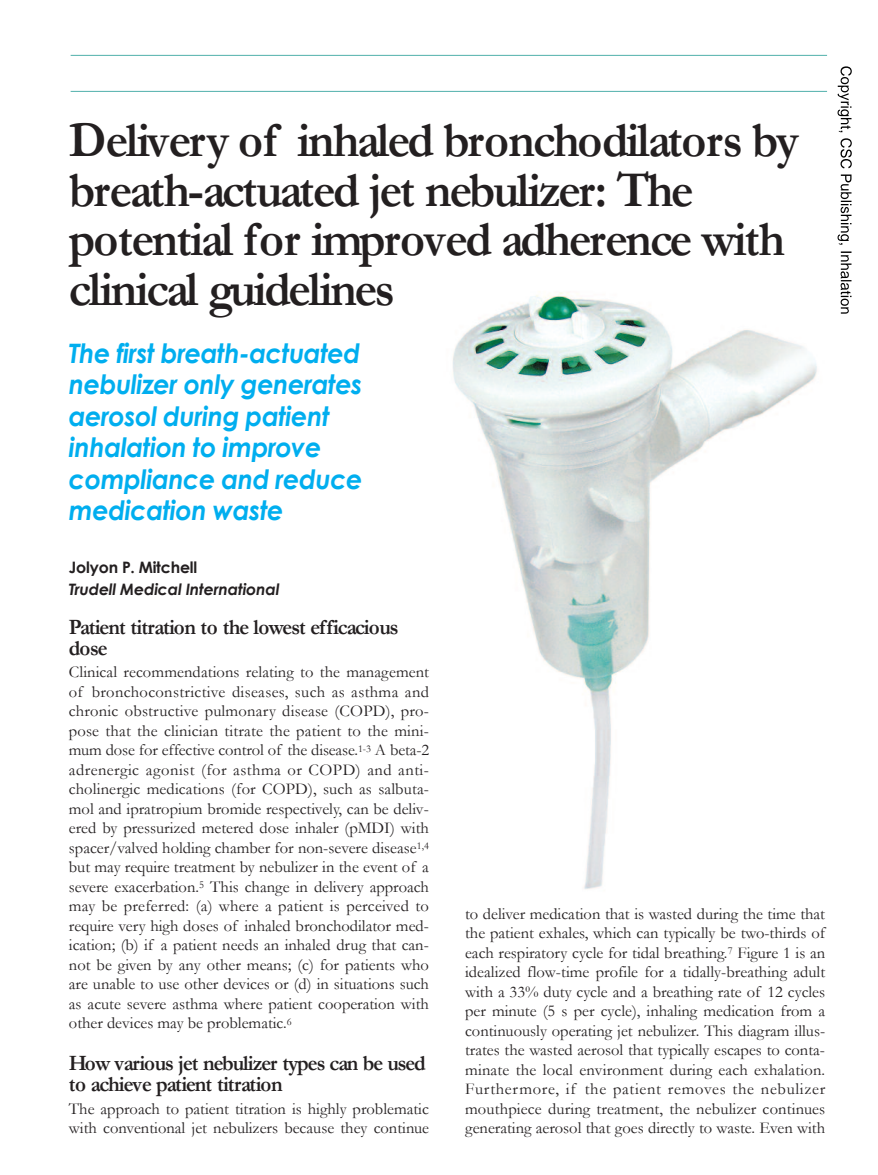
<style>
.page{position:relative;width:878px;height:1175px;background:#fff}
.page>*{position:absolute;margin:0;border:0;box-sizing:border-box;transform-origin:0 0}
.t1{font:700 50.4px/49.5px "Garamond";letter-spacing:-.04em;color:#231f20;scale:.95 1}
.t2{font:italic 700 26.85px/31.5px "Century Gothic";letter-spacing:-.015em;color:#00aeef;scale:.95 1}
.t3{font:700 22.05px/21px "Garamond";letter-spacing:-.05em;color:#231f20;scale:.95 1}
.t4{font:16.5px/19.5px "Garamond";color:#231f20;text-align:justify}
.t5{font:italic 700 15.75px "Century Gothic";letter-spacing:-.01em;color:#231f20}
.t6{font:700 15.75px "Century Gothic";letter-spacing:-.01em;color:#231f20}
</style>
<div class="page">
<hr style="left:71px;top:91px;width:756px;height:1px;background:#50b0ab">
<hr style="left:71px;top:55px;width:756px;height:1px;background:#50b0ab">
<img style="left:452px;top:292px;width:365px;height:597px">
<h1 class="t1" style="left:69px;top:116px;width:770px">Delivery of inhaled bronchodilators by breath-actuated jet nebulizer: The potential for improved adherence with clinical guidelines</h1>
<h2 class="t2" style="left:69px;top:336px;width:310px">The first breath-actuated nebulizer only generates aerosol during patient inhalation to improve compliance and reduce medication waste</h2>
<p class="t6" style="left:69px;top:557px;width:130px">Jolyon P. Mitchell</p>
<p class="t5" style="left:69px;top:579px;width:212px">Trudell Medical International</p>
<h3 class="t3" style="left:69px;top:616px;width:348px">Patient titration to the lowest efficacious dose</h3>
<p class="t4" style="left:69px;top:662px;width:362px">Clinical recommendations relating to the management of bronchoconstrictive diseases, such as asthma and chronic obstructive pulmonary disease (COPD), pro&shy;pose that the clinician titrate the patient to the mini&shy;mum dose for effective control of the disease.<sup>1-3</sup> A beta-2 adrenergic agonist (for asthma or COPD) and anti&shy;cholinergic medications (for COPD), such as salbuta&shy;mol and ipratropium bromide respectively, can be deliv&shy;ered by pressurized metered dose inhaler (pMDI) with spacer/valved holding chamber for non-severe disease<sup>1,4 </sup>but may require treatment by nebulizer in the event of a severe exacerbation.<sup>5</sup> This change in delivery approach may be preferred: (a) where a patient is perceived to require very high doses of inhaled bronchodilator med&shy;ication; (b) if a patient needs an inhaled drug that can&shy;not be given by any other means; (c) for patients who are unable to use other devices or (d) in situations such as acute severe asthma where patient cooperation with other devices may be problematic.<sup>6</sup></p>
<h3 class="t3" style="left:69px;top:1053px;width:377px">How various jet nebulizer types can be used to achieve patient titration</h3>
<p class="t4" style="left:69px;top:1099px;width:362px">The approach to patient titration is highly problematic with conventional jet nebulizers because they continue</p>
<p class="t4" style="left:465px;top:903px;width:362px">to deliver medication that is wasted during the time that the patient exhales, which can typically be two-thirds of each respiratory cycle for tidal breathing.<sup>7</sup> Figure 1 is an idealized flow-time profile for a tidally-breathing adult with a 33% duty cycle and a breathing rate of 12 cycles per minute (5 s per cycle), inhaling medication from a continuously operating jet nebulizer. This diagram illus&shy;trates the wasted aerosol that typically escapes to conta&shy;minate the local environment during each exhalation.<br>Furthermore, if the patient removes the nebulizer mouthpiece during treatment, the nebulizer continues generating aerosol that goes directly to waste. Even with</p>
</div>
